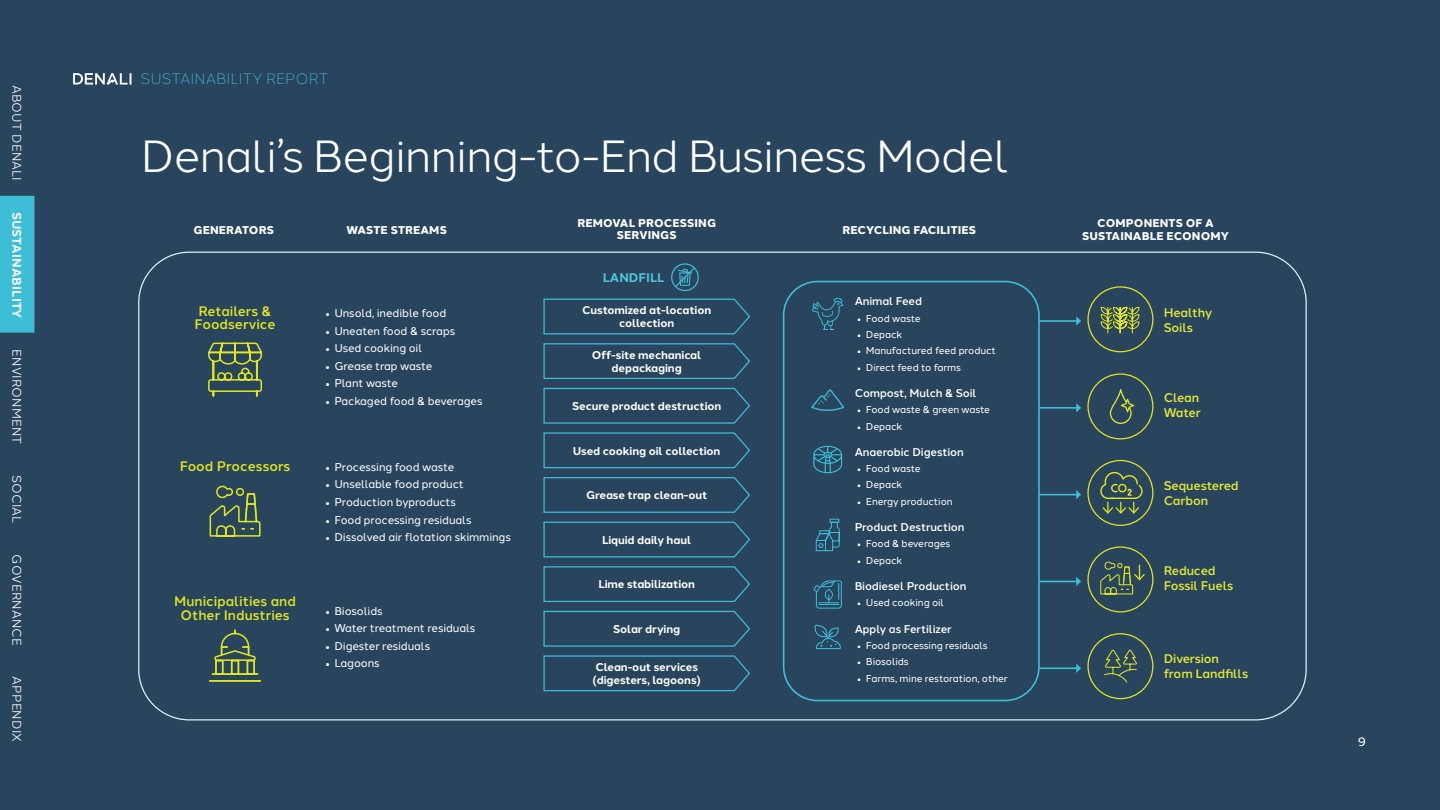
<style>
.page{position:relative;width:1440px;height:810px;background:#29455e}
.page>*{position:absolute;margin:0;border:0;box-sizing:border-box;transform-origin:0 0}
.t1{font:45px "Halcom";letter-spacing:-.03em;color:#fff}
.t2{font:300 15px "Halcom";color:#3dbed6}
.t3{font:500 13.75px/13.8px "Halcom";color:#e0e721}
.t4{font:500 12.5px/15px "Halcom";letter-spacing:-.01em;color:#e3e937}
.t5{font:12.5px "Halcom";letter-spacing:.01em;color:#fff}
.t6{font:700 12.5px "Halcom";letter-spacing:.01em;color:#fff}
.t7{font:700 12.5px "Halcom";color:#50c5da}
.t8{font:12.5px "Halcom";color:#fff}
.t9{font:11.25px "Halcom";letter-spacing:-.01em;color:#fff}
.t10{font:700 11.25px/12.5px "Halcom";letter-spacing:-.01em;color:#fff;text-align:center}
.t11{font:500 11.25px "Halcom";letter-spacing:-.01em;color:#fff}
.t12{font:800 11.25px/12.5px "Halcom";letter-spacing:.01em;color:#fff;text-align:center}
.t13{font:10px "Halcom";letter-spacing:-.01em;color:#fff}
.s1{font-family:"Minion Pro"}
</style>
<div class="page">
<div style="left:0;top:196px;width:34px;height:137px;background:#3dbed6"></div>
<svg style="left:208px;top:342px;width:54px;height:55px"></svg>
<svg style="left:209px;top:485px;width:52px;height:52px"></svg>
<svg style="left:209px;top:629px;width:52px;height:53px"></svg>
<div style="left:1087px;top:286px;width:66px;height:66px;border:1px solid #e0e721;border-radius:50%"></div>
<div style="left:1087px;top:373px;width:66px;height:66px;border:1px solid #e0e721;border-radius:50%"></div>
<div style="left:1087px;top:460px;width:66px;height:66px;border:1px solid #e0e721;border-radius:50%"></div>
<div style="left:1087px;top:546px;width:66px;height:66px;border:1px solid #e0e721;border-radius:50%"></div>
<div style="left:1087px;top:633px;width:66px;height:66px;border:1px solid #e0e721;border-radius:50%"></div>
<svg style="left:1100px;top:306px;width:40px;height:28px"></svg>
<svg style="left:1104px;top:649px;width:33px;height:34px"></svg>
<hr style="left:1039px;top:667px;width:38px;height:2px;background:#3dbed6">
<hr style="left:1039px;top:581px;width:38px;height:1px;background:#3dbed6">
<hr style="left:1039px;top:494px;width:38px;height:1px;background:#3dbed6">
<hr style="left:1039px;top:407px;width:38px;height:2px;background:#3dbed6">
<hr style="left:1039px;top:320px;width:38px;height:2px;background:#3dbed6">
<svg style="left:1076px;top:664px;width:5px;height:9px"></svg>
<svg style="left:1076px;top:577px;width:5px;height:9px"></svg>
<svg style="left:1076px;top:490px;width:5px;height:9px"></svg>
<svg style="left:1076px;top:403px;width:5px;height:9px"></svg>
<svg style="left:1076px;top:316px;width:5px;height:10px"></svg>
<div style="left:783px;top:281px;width:257px;height:420px;border:2px solid #3dbed6;border-radius:34px"></div>
<svg style="left:813px;top:580px;width:29px;height:29px"></svg>
<svg style="left:812px;top:298px;width:31px;height:32px"></svg>
<svg style="left:1110px;top:389px;width:24px;height:35px"></svg>
<svg style="left:811px;top:389px;width:33px;height:22px"></svg>
<svg style="left:813px;top:446px;width:29px;height:27px"></svg>
<svg style="left:814px;top:625px;width:27px;height:24px"></svg>
<svg style="left:815px;top:518px;width:25px;height:34px"></svg>
<svg style="left:1100px;top:561px;width:45px;height:34px"></svg>
<svg style="left:1100px;top:472px;width:43px;height:42px"></svg>
<svg style="left:543px;top:298px;width:207px;height:37px"></svg>
<svg style="left:543px;top:343px;width:207px;height:36px"></svg>
<svg style="left:543px;top:387px;width:207px;height:37px"></svg>
<svg style="left:543px;top:432px;width:207px;height:37px"></svg>
<svg style="left:543px;top:477px;width:207px;height:36px"></svg>
<svg style="left:543px;top:521px;width:207px;height:37px"></svg>
<svg style="left:543px;top:566px;width:207px;height:36px"></svg>
<svg style="left:543px;top:610px;width:207px;height:37px"></svg>
<svg style="left:543px;top:655px;width:207px;height:37px"></svg>
<div style="left:671px;top:263px;width:28px;height:28px;border:1px solid #3dbed6;border-radius:50%"></div>
<svg style="left:674px;top:266px;width:22px;height:22px"></svg>
<svg style="left:73px;top:73px;width:59px;height:12px"></svg>
<p class="t5" style="left:27px;top:85px;width:98px;rotate:90deg">ABOUT DENALI</p>
<p class="t6" style="left:27px;top:212px;width:108px;rotate:90deg">SUSTAINABILITY</p>
<p class="t5" style="left:27px;top:349px;width:96px;rotate:90deg">ENVIRONMENT</p>
<p class="t5" style="left:27px;top:475px;width:50px;rotate:90deg">SOCIAL</p>
<p class="t5" style="left:27px;top:554px;width:93px;rotate:90deg">GOVERNANCE</p>
<p class="t5" style="left:27px;top:676px;width:67px;rotate:90deg">APPENDIX</p>
<p class="t6" style="left:27px;top:163px;width:22px;rotate:90deg">ALI</p>
<p class="t5" style="left:27px;top:214px;width:66px;rotate:90deg">SUSTAINA</p>
<h2 class="t2" style="left:141px;top:67px;width:189px">SUSTAINABILITY REPORT</h2>
<h1 class="t1" style="left:141px;top:121px;width:870px">Denali’s Beginning-to-End Business Model</h1>
<p class="t12" style="left:194px;top:223px;width:82px">GENERATORS</p>
<p class="t12" style="left:577px;top:216px;width:140px">REMOVAL PROCESSING<br>SERVINGS</p>
<p class="t12" style="left:1082px;top:217px;width:149px">COMPONENTS OF A<br>SUSTAINABLE ECONOMY</p>
<p class="t12" style="left:346px;top:223px;width:102px">WASTE STREAMS</p>
<p class="t12" style="left:842px;top:223px;width:135px">RECYCLING FACILITIES</p>
<p class="t7" style="left:603px;top:267px;width:63px">LANDFILL</p>
<p class="t3" style="left:195px;top:303px;width:83px">Retailers &amp;<br>Foodservice</p>
<p class="t3" style="left:180px;top:459px;width:112px">Food Processors</p>
<p class="t3" style="left:174px;top:593px;width:123px;text-align:center">Municipalities and<br>Other Industries</p>
<p class="t9" style="left:326px;top:304px;width:122px"><span class="s1">•</span> Unsold, inedible food</p>
<p class="t9" style="left:326px;top:322px;width:131px"><span class="s1">•</span> Uneaten food &amp; scraps</p>
<p class="t9" style="left:326px;top:339px;width:98px"><span class="s1">•</span> Used cooking oil</p>
<p class="t9" style="left:326px;top:357px;width:108px"><span class="s1">•</span> Grease trap waste</p>
<p class="t9" style="left:326px;top:374px;width:74px"><span class="s1">•</span> Plant waste</p>
<p class="t9" style="left:326px;top:392px;width:158px"><span class="s1">•</span> Packaged food &amp; beverages</p>
<p class="t9" style="left:326px;top:458px;width:130px"><span class="s1">•</span> Processing food waste</p>
<p class="t9" style="left:326px;top:475px;width:140px"><span class="s1">•</span> Unsellable food product</p>
<p class="t9" style="left:326px;top:493px;width:132px"><span class="s1">•</span> Production byproducts</p>
<p class="t9" style="left:326px;top:511px;width:147px"><span class="s1">•</span> Food processing residuals</p>
<p class="t9" style="left:326px;top:528px;width:187px"><span class="s1">•</span> Dissolved air flotation skimmings</p>
<p class="t9" style="left:326px;top:602px;width:59px"><span class="s1">•</span> Biosolids</p>
<p class="t9" style="left:326px;top:619px;width:151px"><span class="s1">•</span> Water treatment residuals</p>
<p class="t9" style="left:326px;top:637px;width:106px"><span class="s1">•</span> Digester residuals</p>
<p class="t9" style="left:326px;top:654px;width:56px"><span class="s1">•</span> Lagoons</p>
<p class="t10" style="left:582px;top:303px;width:131px">Customized at-location collection</p>
<p class="t10" style="left:592px;top:348px;width:111px">Off-site mechanical depackaging</p>
<p class="t10" style="left:572px;top:399px;width:151px">Secure product destruction</p>
<p class="t10" style="left:573px;top:444px;width:149px">Used cooking oil collection</p>
<p class="t10" style="left:586px;top:488px;width:123px">Grease trap clean-out</p>
<p class="t10" style="left:602px;top:533px;width:91px">Liquid daily haul</p>
<p class="t10" style="left:598px;top:577px;width:98px">Lime stabilization</p>
<p class="t10" style="left:613px;top:622px;width:69px">Solar drying</p>
<p class="t10" style="left:592px;top:660px;width:110px;text-align:left">Clean-out services (digesters, lagoons)</p>
<p class="t11" style="left:855px;top:292px;width:69px">Animal Feed</p>
<p class="t13" style="left:857px;top:310px;width:65px"><span class="s1">•</span> Food waste</p>
<p class="t13" style="left:857px;top:327px;width:47px"><span class="s1">•</span> Depack</p>
<p class="t13" style="left:857px;top:343px;width:140px"><span class="s1">•</span> Manufactured feed product</p>
<p class="t13" style="left:857px;top:359px;width:105px"><span class="s1">•</span> Direct feed to farms</p>
<p class="t11" style="left:855px;top:384px;width:124px">Compost, Mulch &amp; Soil</p>
<p class="t13" style="left:857px;top:402px;width:134px"><span class="s1">•</span> Food waste &amp; green waste</p>
<p class="t13" style="left:857px;top:418px;width:47px"><span class="s1">•</span> Depack</p>
<p class="t11" style="left:855px;top:443px;width:111px">Anaerobic Digestion</p>
<p class="t13" style="left:857px;top:461px;width:65px"><span class="s1">•</span> Food waste</p>
<p class="t13" style="left:857px;top:477px;width:47px"><span class="s1">•</span> Depack</p>
<p class="t13" style="left:857px;top:493px;width:97px"><span class="s1">•</span> Energy production</p>
<p class="t11" style="left:855px;top:518px;width:111px">Product Destruction</p>
<p class="t13" style="left:857px;top:536px;width:95px"><span class="s1">•</span> Food &amp; beverages</p>
<p class="t13" style="left:857px;top:552px;width:47px"><span class="s1">•</span> Depack</p>
<p class="t11" style="left:855px;top:577px;width:113px">Biodiesel Production</p>
<p class="t13" style="left:857px;top:595px;width:88px"><span class="s1">•</span> Used cooking oil</p>
<p class="t11" style="left:855px;top:620px;width:99px">Apply as Fertilizer</p>
<p class="t13" style="left:857px;top:637px;width:132px"><span class="s1">•</span> Food processing residuals</p>
<p class="t13" style="left:857px;top:654px;width:53px"><span class="s1">•</span> Biosolids</p>
<p class="t13" style="left:857px;top:670px;width:152px"><span class="s1">•</span> Farms, mine restoration, other</p>
<p class="t4" style="left:1164px;top:304px;width:50px">Healthy<br>Soils</p>
<p class="t4" style="left:1164px;top:389px;width:39px">Clean<br>Water</p>
<p class="t4" style="left:1164px;top:477px;width:77px">Sequestered<br>Carbon</p>
<p class="t4" style="left:1164px;top:562px;width:71px">Reduced<br>Fossil Fuels</p>
<p class="t4" style="left:1164px;top:650px;width:86px">Diversion from Landfills</p>
<p class="t8" style="left:1358px;top:731px;width:10px">9</p>
</div>
